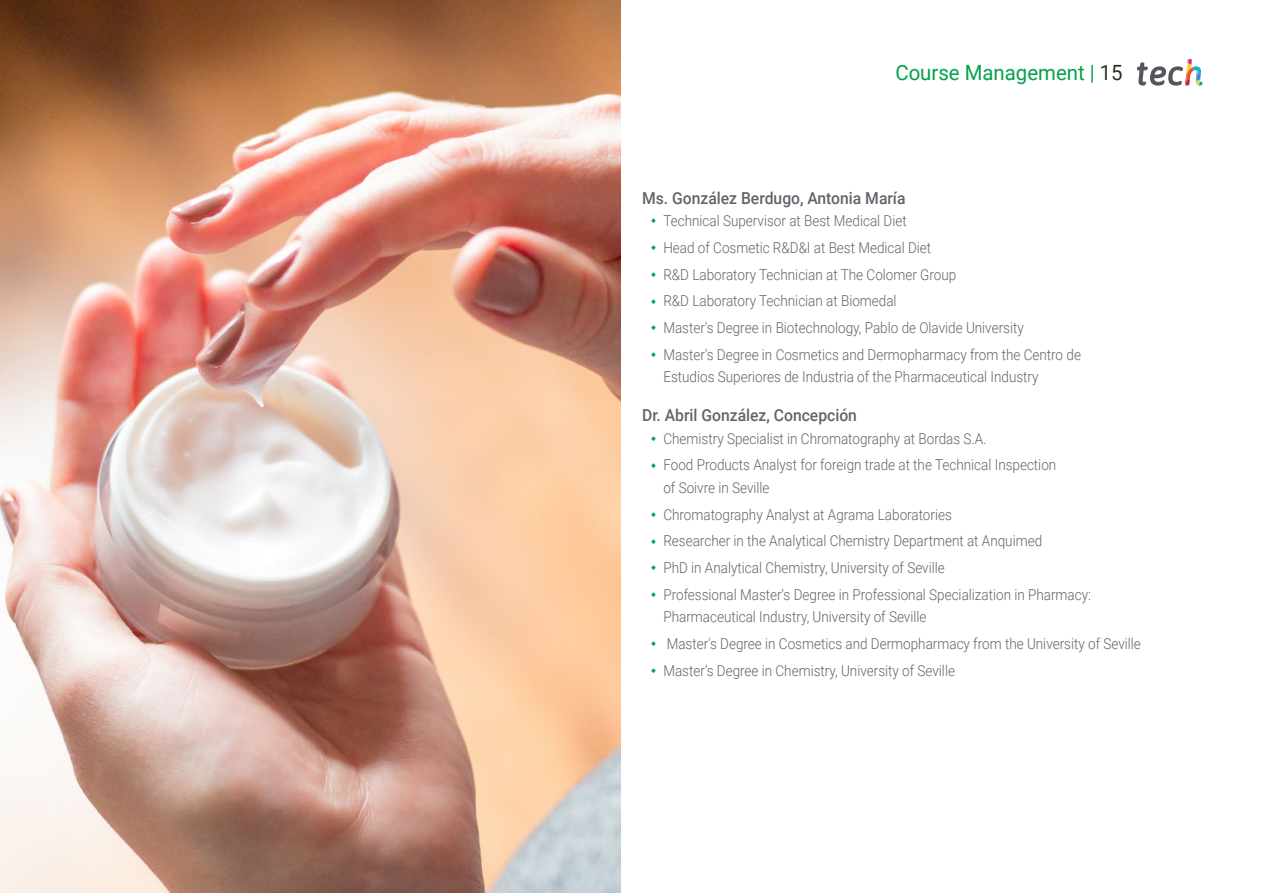
<style>
.page{position:relative;width:1263px;height:893px;background:#fff}
.page>*{position:absolute;margin:0;border:0;box-sizing:border-box;transform-origin:0 0}
.t1{font:21px "Roboto";color:#04a14d}
.t2{font:500 16.5px "Roboto";color:#61646a;scale:.95 1}
.t3{font:300 15px/26.7px "Roboto";color:#61646a;scale:.9 1}
.s1{color:#312e20}
</style>
<div class="page">
<svg style="left:1137px;top:59px;width:65px;height:27px"></svg>
<img style="left:0;top:0;width:621px;height:893px">
<h1 class="t1" style="left:895px;top:57px;width:229px">Course Management | <span class="s1">15</span></h1>
<p class="t2" style="left:642px;top:186px;width:279px">Ms. González Berdugo, Antonia María</p>
<p class="t3" style="left:663px;top:207px;width:465px">Technical Supervisor at Best Medical Diet<br>Head of Cosmetic R&amp;D&amp;I at Best Medical Diet<br>R&amp;D Laboratory Technician at The Colomer Group<br>R&amp;D Laboratory Technician at Biomedal<br>Master's Degree in Biotechnology, Pablo de Olavide University<br>Master's Degree in Cosmetics and Dermopharmacy from the Centro de</p>
<p class="t3" style="left:663px;top:363px;width:418px">Estudios Superiores de Industria of the Pharmaceutical Industry</p>
<p class="t2" style="left:642px;top:404px;width:228px">Dr. Abril González, Concepción</p>
<p class="t3" style="left:663px;top:424px;width:438px">Chemistry Specialist in Chromatography at Bordas S.A.<br>Food Products Analyst for foreign trade at the Technical Inspection</p>
<p class="t3" style="left:663px;top:473px;width:477px">of Soivre in Seville<br>Chromatography Analyst at Agrama Laboratories<br>Researcher in the Analytical Chemistry Department at Anquimed<br>PhD in Analytical Chemistry, University of Seville<br>Professional Master's Degree in Professional Specialization in Pharmacy:</p>
<p class="t3" style="left:663px;top:603px;width:532px">Pharmaceutical Industry, University of Seville<br>Master's Degree in Cosmetics and Dermopharmacy from the University of Seville<br>Master’s Degree in Chemistry, University of Seville</p>
</div>
